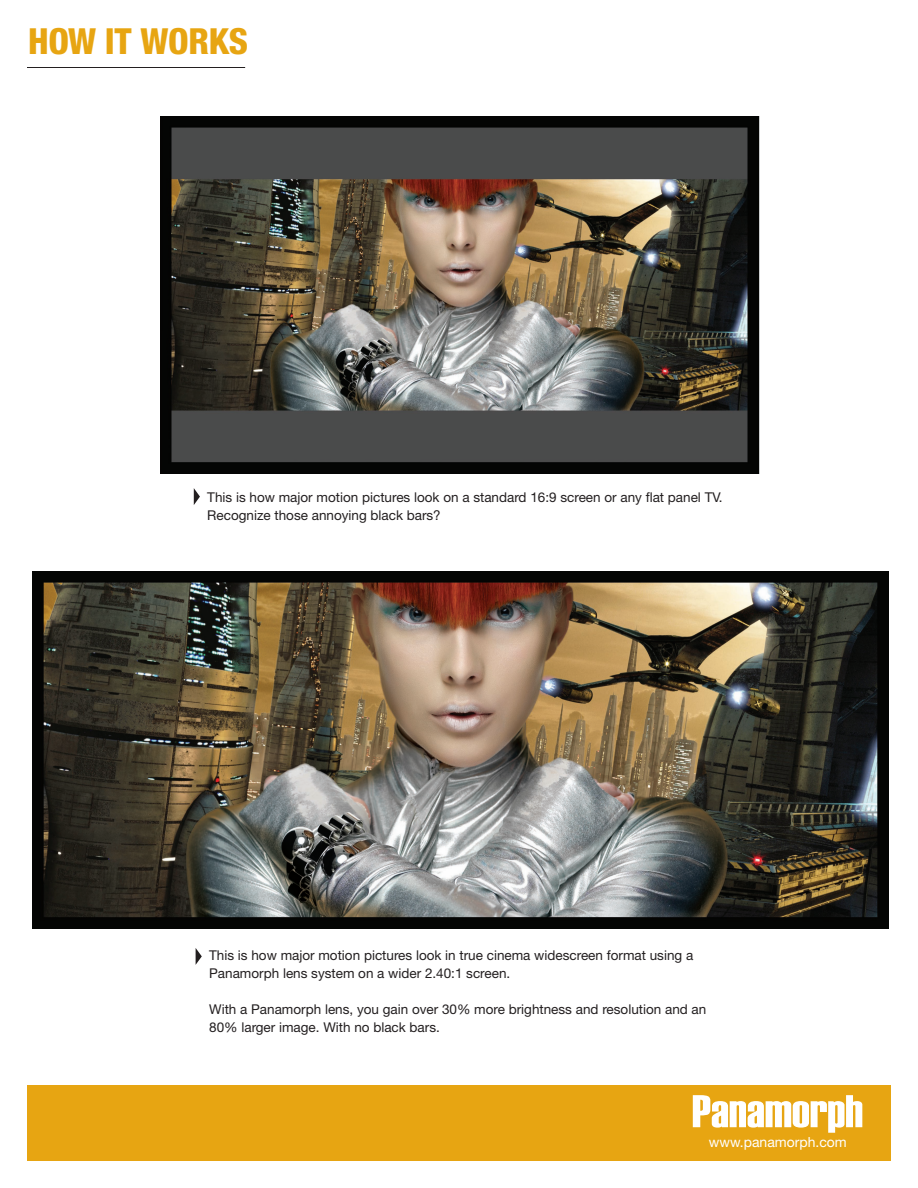
<style>
.page{position:relative;width:918px;height:1188px;background:#fff}
.page>*{position:absolute;margin:0;border:0;box-sizing:border-box;transform-origin:0 0}
.t1{font:800 condensed 36px "Helvetica Neue LT Std";letter-spacing:-.01em;color:#e7a512}
.t2{font:13.95px "Helvetica Neue LT Std";color:#fff}
.t3{font:13.5px/18px "Helvetica Neue LT Std";color:#231f20}
</style>
<div class="page">
<hr style="left:27px;top:67px;width:218px;height:1px;background:#231f20">
<img style="left:33px;top:572px;width:855px;height:356px">
<img style="left:160px;top:117px;width:599px;height:356px">
<svg style="left:194px;top:488px;width:6px;height:17px"></svg>
<svg style="left:196px;top:948px;width:6px;height:16px"></svg>
<div style="left:27px;top:1085px;width:864px;height:76px;background:#e7a512"></div>
<svg style="left:693px;top:1095px;width:169px;height:38px"></svg>
<p class="t1" style="left:28px;top:19px;width:222px">HOW IT WORKS</p>
<p class="t3" style="left:207px;top:488px;width:517px">This is how major motion pictures look on a standard 16:9 screen or any flat panel TV.<br>Recognize those annoying black bars?</p>
<p class="t3" style="left:209px;top:946px;width:486px">This is how major motion pictures look in true cinema widescreen format using a<br>Panamorph lens system on a wider 2.40:1 screen.</p>
<p class="t3" style="left:209px;top:1000px;width:499px">With a Panamorph lens, you gain over 30% more brightness and resolution and an<br>80% larger image. With no black bars.</p>
<p class="t2" style="left:709px;top:1134px;width:139px">www.panamorph.com</p>
</div>
